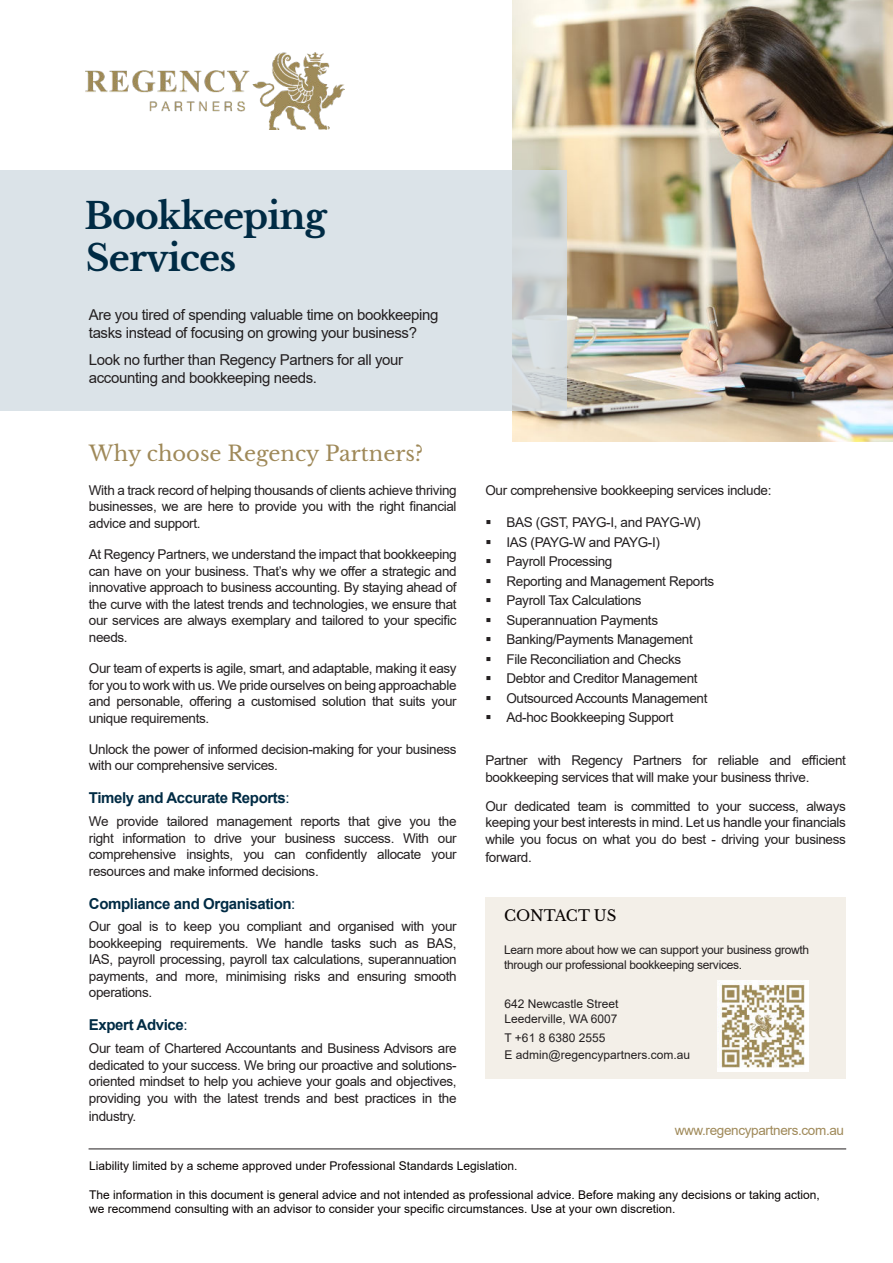
<style>
.page{position:relative;width:893px;height:1263px;background:#fff}
.page>*{position:absolute;margin:0;border:0;box-sizing:border-box;transform-origin:0 0}
.t1{font:700 36px/42px "Libre Baskerville";letter-spacing:-.025em;color:#002b44}
.t2{font:21px "Libre Baskerville";color:#9f8959}
.t3{font:15px/18px "Arial";letter-spacing:-.025em;color:#231f20}
.t4{font:700 15px "Arial";letter-spacing:-.025em;color:#002b44}
.t5{font:15px "Libre Baskerville";letter-spacing:-.005em;color:#080302}
.t6{font:13.5px/16.5px "Arial";letter-spacing:-.025em;color:#231f20;text-align:justify}
.t7{font:13.5px "Arial";letter-spacing:-.025em;color:#9f8959}
.t8{font:12px/14.4px "Arial";color:#080302}
.t9{font:12px/15px "Arial";letter-spacing:-.025em;color:#231f20}
.t10{font:12px/15px "Arial";color:#231f20}
.s1{font-weight:400}
</style>
<div class="page">
<img style="left:512px;top:0;width:381px;height:441px">
<div style="left:0;top:170px;width:567px;height:240px;background:#dbe3e8"></div>
<img style="left:86px;top:52px;width:258px;height:78px">
<hr style="left:89px;top:1149px;width:757px;height:1px;background:#231f20">
<div style="left:485px;top:898px;width:361px;height:181px;background:#f3efe8"></div>
<img style="left:718px;top:981px;width:90px;height:90px">
<h1 class="t1" style="left:84px;top:196px;width:244px">Bookkeeping<br>Services</h1>
<p class="t3" style="left:89px;top:307px;width:351px">Are you tired of spending valuable time on bookkeeping tasks instead of focusing on growing your business?</p>
<p class="t3" style="left:89px;top:352px;width:316px">Look no further than Regency Partners for all your accounting and bookkeeping needs.</p>
<h2 class="t2" style="left:89px;top:441px;width:336px">Why choose Regency Partners?</h2>
<p class="t6" style="left:89px;top:483px;width:369px">With a track record of helping thousands of clients achieve thriving businesses, we are here to provide you with the right financial advice and support.</p>
<p class="t6" style="left:89px;top:547px;width:369px">At Regency Partners, we understand the impact that bookkeeping can have on your business. That’s why we offer a strategic and innovative approach to business accounting. By staying ahead of the curve with the latest trends and technologies, we ensure that our services are always exemplary and tailored to your specific needs.</p>
<p class="t6" style="left:89px;top:661px;width:369px">Our team of experts is agile, smart, and adaptable, making it easy for you to work with us. We pride ourselves on being approachable and personable, offering a customised solution that suits your unique requirements.</p>
<p class="t6" style="left:89px;top:742px;width:369px">Unlock the power of informed decision-making for your business with our comprehensive services.</p>
<p class="t4" style="left:89px;top:792px;width:202px">Timely and Accurate Reports<span class="s1">:</span></p>
<p class="t6" style="left:89px;top:814px;width:369px">We provide tailored management reports that give you the right information to drive your business success. With our comprehensive insights, you can confidently allocate your resources and make informed decisions.</p>
<p class="t4" style="left:89px;top:898px;width:208px">Compliance and Organisation<span class="s1">:</span></p>
<p class="t6" style="left:89px;top:920px;width:369px">Our goal is to keep you compliant and organised with your bookkeeping requirements. We handle tasks such as BAS, IAS, payroll processing, payroll tax calculations, superannuation payments, and more, minimising risks and ensuring smooth operations.</p>
<p class="t4" style="left:89px;top:1019px;width:100px">Expert Advice<span class="s1">:</span></p>
<p class="t6" style="left:89px;top:1041px;width:369px">Our team of Chartered Accountants and Business Advisors are dedicated to your success. We bring our proactive and solutions&shy;oriented mindset to help you achieve your goals and objectives, providing you with the latest trends and best practices in the</p>
<p class="t6" style="left:89px;top:1109px;width:49px">industry.</p>
<p class="t8" style="left:89px;top:1160px;width:430px">Liability limited by a scheme approved under Professional Standards Legislation.</p>
<p class="t8" style="left:89px;top:1189px;width:732px">The information in this document is general advice and not intended as professional advice. Before making any decisions or taking action, we recommend consulting with an advisor to consider your specific circumstances. Use at your own discretion.</p>
<p class="t6" style="left:485px;top:483px;width:288px">Our comprehensive bookkeeping services include:</p>
<p class="t6" style="left:506px;top:514px;width:209px;line-height:19.5px;text-align:left">BAS (GST, PAYG-I, and PAYG-W)<br>IAS (PAYG-W and PAYG-I)<br>Payroll Processing<br>Reporting and Management Reports<br>Payroll Tax Calculations<br>Superannuation Payments<br>Banking/Payments Management<br>File Reconciliation and Checks<br>Debtor and Creditor Management<br>Outsourced Accounts Management<br>Ad-hoc Bookkeeping Support</p>
<p class="t6" style="left:485px;top:752px;width:362px">Partner with Regency Partners for reliable and efficient bookkeeping services that will make your business thrive.</p>
<p class="t6" style="left:485px;top:799px;width:362px">Our dedicated team is committed to your success, always keeping your best interests in mind. Let us handle your financials while you focus on what you do best - driving your business</p>
<p class="t6" style="left:485px;top:850px;width:48px">forward.</p>
<p class="t5" style="left:504px;top:907px;width:114px">CONTACT US</p>
<p class="t9" style="left:504px;top:943px;width:306px">Learn more about how we can support your business growth through our professional bookkeeping services.</p>
<p class="t10" style="left:504px;top:997px;width:116px">642 Newcastle Street<br>Leederville, WA 6007</p>
<p class="t10" style="left:504px;top:1031px;width:187px;line-height:16.5px">T +61 8 6380 2555<br>E admin@regencypartners.com.au</p>
<p class="t7" style="left:675px;top:1125px;width:171px">www.regencypartners.com.au</p>
</div>
